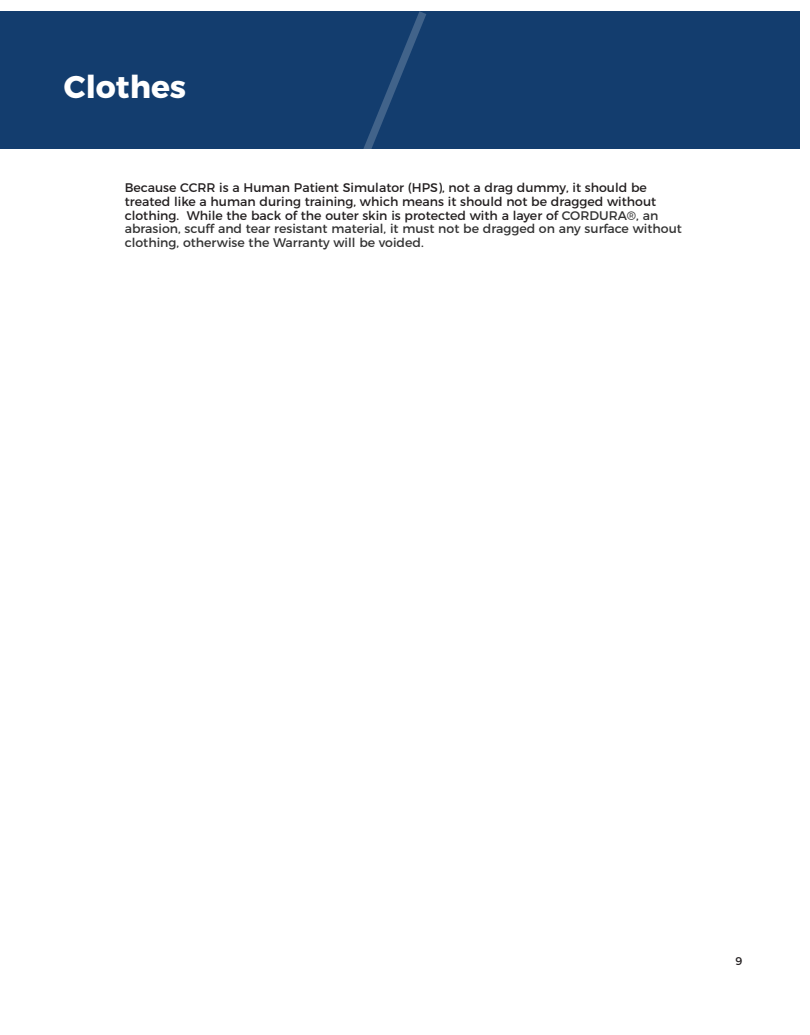
<style>
.page{position:relative;width:810px;height:1035px;background:#fff}
.page>*{position:absolute;margin:0;border:0;box-sizing:border-box;transform-origin:0 0}
.t1{font:700 31.5px "Montserrat";color:#fff}
.List_Paragraph{font:12.5px/13.8px "Montserrat";color:#231f20}
.t2{font:11.25px "Montserrat";color:#231f20}
.s1{color:#333}
</style>
<div class="page">
<div style="left:0;top:11px;width:22px;height:137px;background:#133d6e"></div>
<div style="left:24px;top:11px;width:776px;height:137px;background:#133d6e"></div>
<svg style="left:360px;top:11px;width:68px;height:138px"></svg>
<p class="t1" style="left:64px;top:61px;width:124px">Clothes</p>
<p class="List_Paragraph" style="left:125px;top:180px;width:559px">Because CCRR is a Human Patient Simulator (HPS), not a drag dummy, it should be treated like a human during training, which means it should not be dragged without clothing. While the back of the outer skin is protected with a layer of <span class="s1">CORDURA®, an abrasion, scuff and tear resistant material, it must not be dragged on any surface without clothing, otherwise the Warranty will be voided.</span></p>
<p class="t2" style="left:736px;top:952px;width:8px">9</p>
</div>
